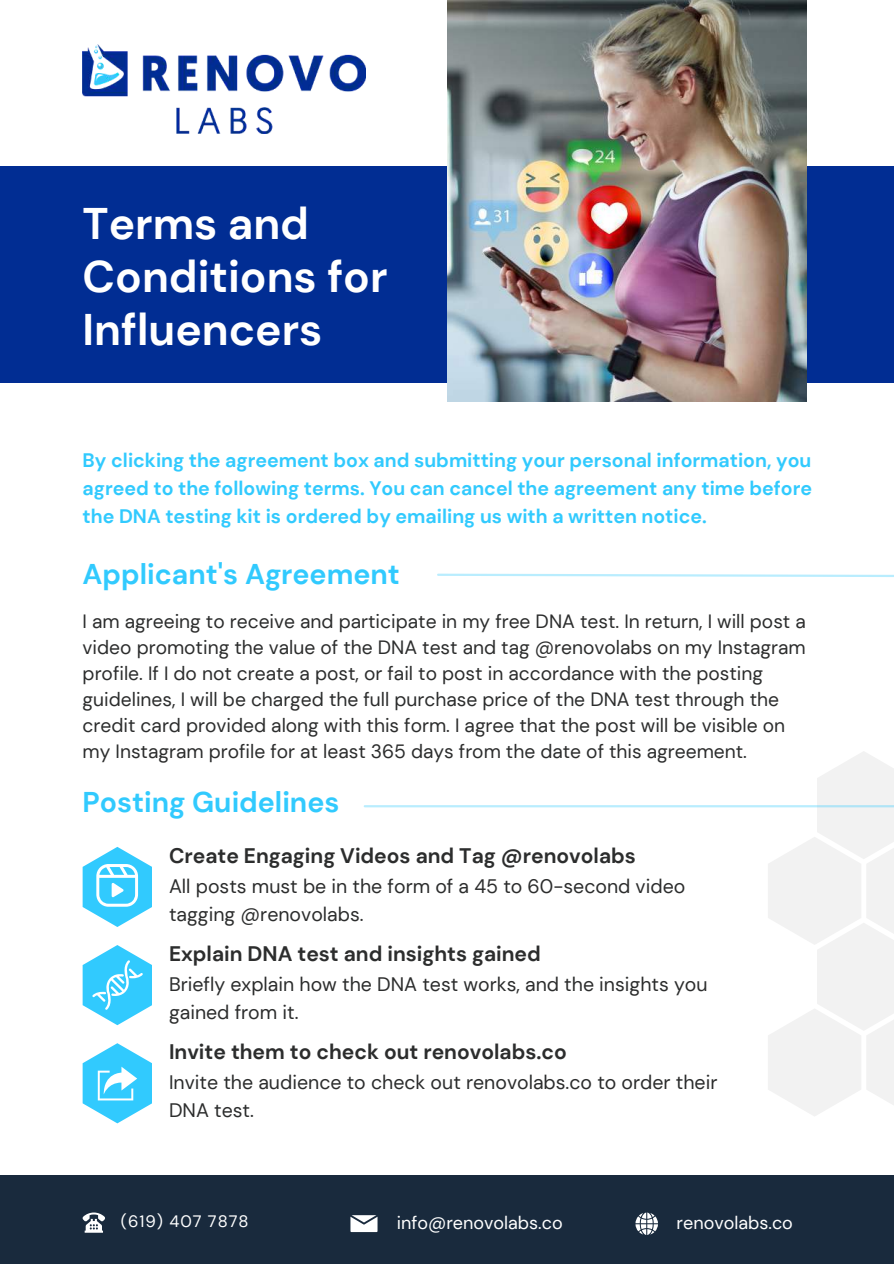
<style>
.page{position:relative;width:894px;height:1264px;background:#fff}
.page>*{position:absolute;margin:0;border:0;box-sizing:border-box;transform-origin:0 0}
.t1{font:700 44.25px/52.9px "DM Sans";color:#fff}
.t2{font:700 28.5px "DM Sans";color:#31cafe}
.t3{font:700 21px "DM Sans";color:#2c2d2d}
.t4{font:19.5px/28.2px "DM Sans";color:#2c2d2d}
.t5{font:700 19.5px/28.2px "DM Sans";color:#31cafe;text-align:justify}
.t6{font:19.2px/26px "DM Sans";color:#2c2d2d}
.t7{font:18px "DM Sans";color:#fff}
.t8{font:16.5px "DM Sans";letter-spacing:.06em;color:#fff}
</style>
<div class="page">
<div style="left:0;top:166px;width:893px;height:217px;background:#012d93"></div>
<img style="left:447px;top:0;width:359px;height:402px">
<svg style="left:767px;top:751px;width:126px;height:365px"></svg>
<div style="left:0;top:1175px;width:893px;height:88px;background:#192a3d"></div>
<svg style="left:83px;top:1212px;width:22px;height:20px"></svg>
<hr style="left:364px;top:805px;width:529px;height:2px;background:#31cafe">
<img style="left:83px;top:45px;width:282px;height:89px">
<svg style="left:83px;top:847px;width:69px;height:80px"></svg>
<svg style="left:83px;top:945px;width:69px;height:80px"></svg>
<svg style="left:83px;top:1043px;width:69px;height:80px"></svg>
<svg style="left:437px;top:573px;width:456px;height:4px"></svg>
<svg style="left:635px;top:1212px;width:22px;height:22px"></svg>
<svg style="left:350px;top:1215px;width:27px;height:16px"></svg>
<h1 class="t1" style="left:83px;top:197px;width:306px">Terms and<br>Conditions for<br>Influencers</h1>
<p class="t5" style="left:83px;top:445px;width:730px">By clicking the agreement box and submitting your personal information, you agreed to the following terms. You can cancel the agreement any time before the DNA testing kit is ordered by emailing us with a written notice.</p>
<h2 class="t2" style="left:83px;top:556px;width:318px">Applicant's Agreement</h2>
<p class="t6" style="left:83px;top:608px;width:724px">I am agreeing to receive and participate in my free DNA test. In return, I will post a video promoting the value of the DNA test and tag @renovolabs on my Instagram profile. If I do not create a post, or fail to post in accordance with the posting guidelines, I will be charged the full purchase price of the DNA test through the credit card provided along with this form. I agree that the post will be visible on my Instagram profile for at least 365 days from the date of this agreement.</p>
<h2 class="t2" style="left:83px;top:784px;width:258px">Posting Guidelines</h2>
<p class="t3" style="left:169px;top:842px;width:468px">Create Engaging Videos and Tag @renovolabs</p>
<p class="t4" style="left:169px;top:871px;width:517px">All posts must be in the form of a 45 to 60-second video tagging @renovolabs.</p>
<p class="t3" style="left:169px;top:940px;width:373px">Explain DNA test and insights gained</p>
<p class="t4" style="left:169px;top:969px;width:540px">Briefly explain how the DNA test works, and the insights you gained from it.</p>
<p class="t3" style="left:169px;top:1038px;width:399px">Invite them to check out renovolabs.co</p>
<p class="t4" style="left:169px;top:1068px;width:550px">Invite the audience to check out renovolabs.co to order their<br>DNA test.</p>
<p class="t8" style="left:121px;top:1211px;width:129px">(619) 407 7878</p>
<p class="t7" style="left:396px;top:1211px;width:167px">info@renovolabs.co</p>
<p class="t7" style="left:676px;top:1211px;width:118px">renovolabs.co</p>
</div>
